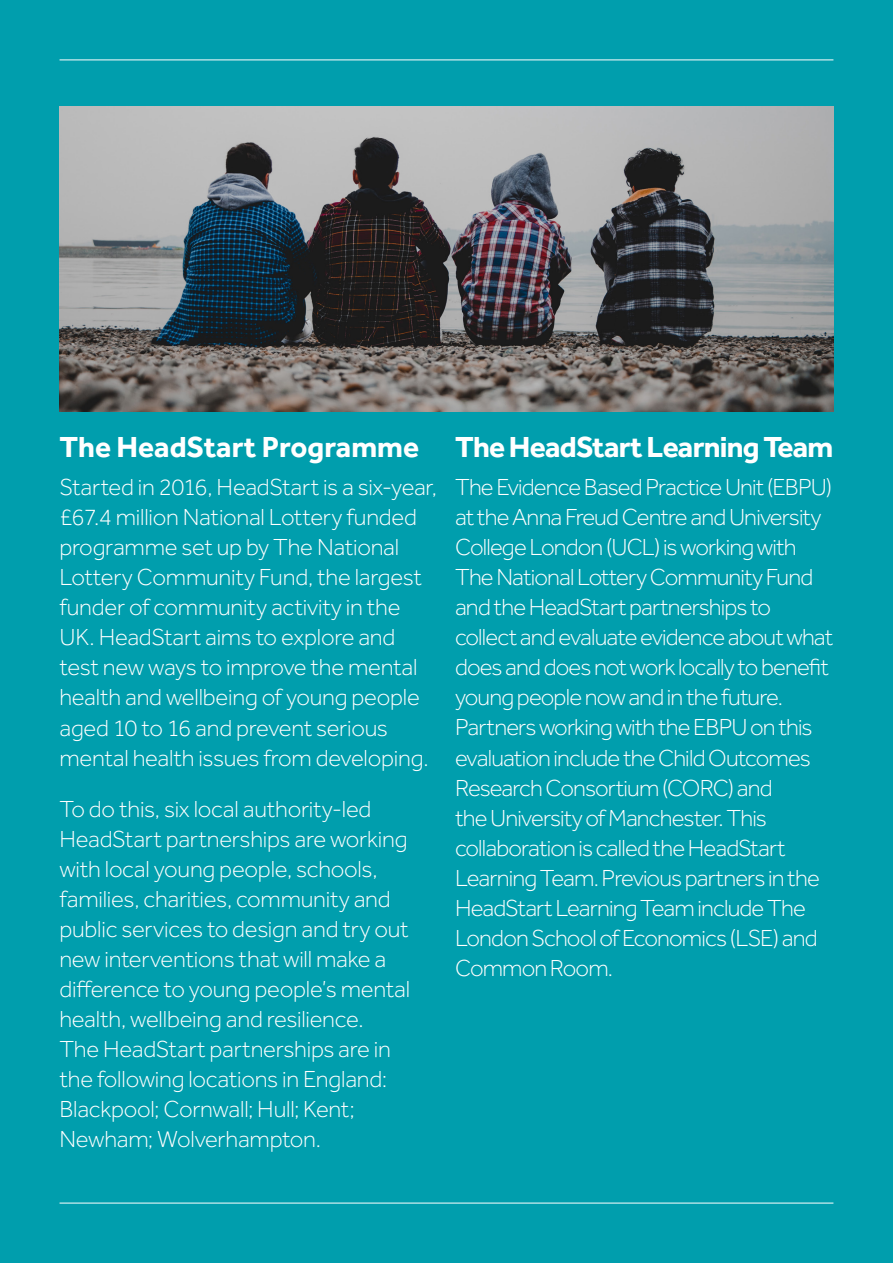
<style>
.page{position:relative;width:893px;height:1263px;background:#009ead}
.page>*{position:absolute;margin:0;border:0;box-sizing:border-box;transform-origin:0 0}
.Bullet_point_style{font:700 30px "Effra";letter-spacing:-.02em;color:#fff}
.Bullet_point_style-2{font:700 30px "Effra";color:#fff}
.Bullet_point_style-3{font:300 24px/30px "Effra";letter-spacing:-.025em;color:#fff}
</style>
<div class="page">
<hr style="left:60px;top:60px;width:773px;height:1px;background:#fff">
<hr style="left:60px;top:1203px;width:773px;height:1px;background:#fff">
<img style="left:60px;top:106px;width:773px;height:305px">
<p class="Bullet_point_style-2" style="left:59px;top:429px;width:361px">The HeadStart Programme</p>
<p class="Bullet_point_style-3" style="left:59px;top:472px;width:379px">Started in 2016, HeadStart is a six-year, £67.4 million National Lottery funded programme set up by The National Lottery Community Fund, the largest funder of community activity in the UK. HeadStart aims to explore and test new ways to improve the mental health and wellbeing of young people aged 10 to 16 and prevent serious mental health issues from developing.</p>
<p class="Bullet_point_style-3" style="left:59px;top:794px;width:352px">To do this, six local authority-led HeadStart partnerships are working with local young people, schools, families, charities, community and public services to design and try out new interventions that will make a difference to young people’s mental health, wellbeing and resilience.<br>The HeadStart partnerships are in the following locations in England:<br>Blackpool; Cornwall; Hull; Kent; Newham; Wolverhampton.</p>
<p class="Bullet_point_style" style="left:455px;top:429px;width:380px">The HeadStart Learning Team</p>
<p class="Bullet_point_style-3" style="left:455px;top:472px;width:380px">The Evidence Based Practice Unit (EBPU) at the Anna Freud Centre and University College London (UCL) is working with The National Lottery Community Fund and the HeadStart partnerships to collect and evaluate evidence about what does and does not work locally to benefit young people now and in the future.<br>Partners working with the EBPU on this evaluation include the Child Outcomes Research Consortium (CORC) and<br>the University of Manchester. This collaboration is called the HeadStart Learning Team. Previous partners in the HeadStart Learning Team include The London School of Economics (LSE) and Common Room.</p>
</div>
